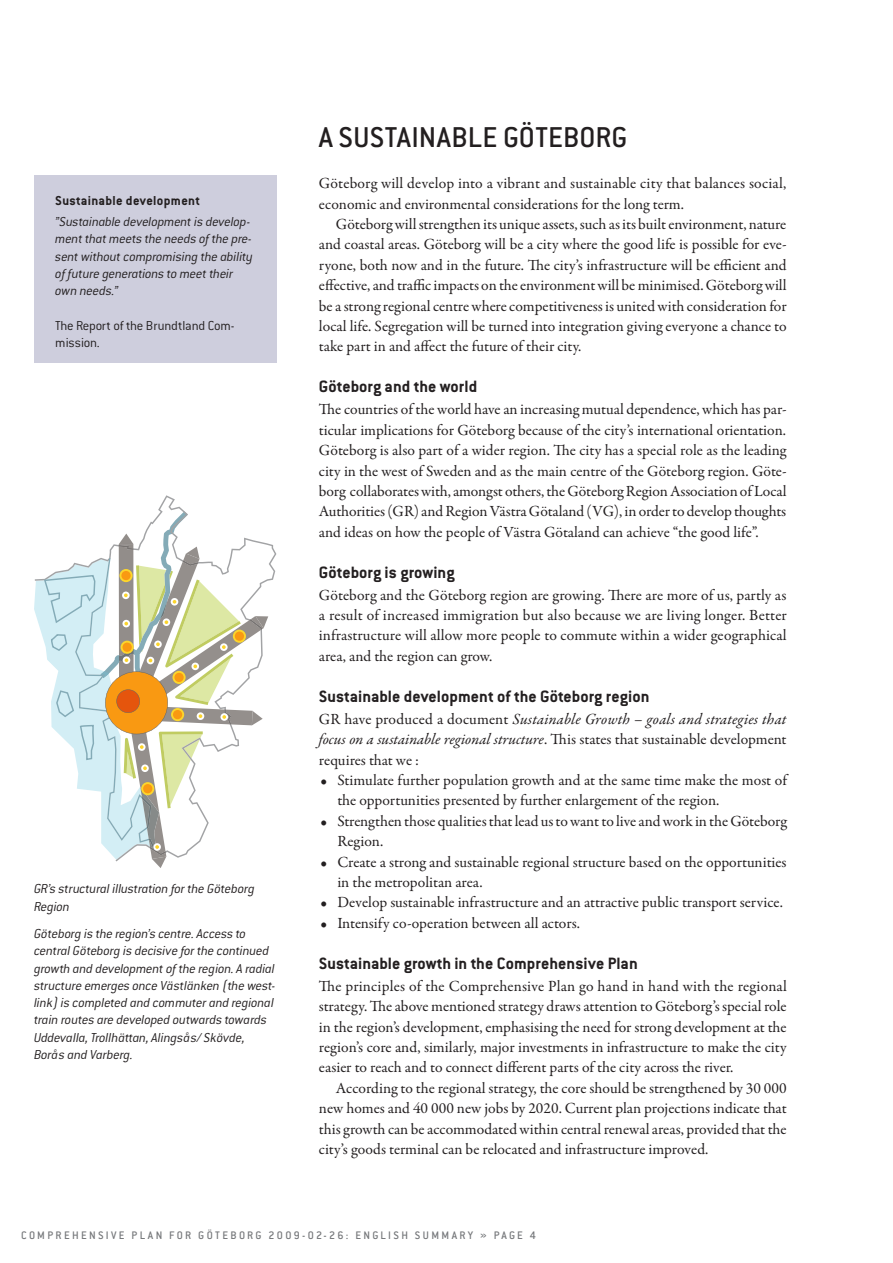
<style>
.page{position:relative;width:893px;height:1263px;background:#fff}
.page>*{position:absolute;margin:0;border:0;box-sizing:border-box;transform-origin:0 0}
.t1{font:500 31.5px "Conduit ITC Std";letter-spacing:.005em;color:#231f20}
.t2{font:700 18px "Conduit ITC Std";letter-spacing:.005em;color:#231f20}
.t3{font:15.6px/20.4px "Garamond Premr Pro";color:#231f20;text-align:justify}
.t4{font:italic 15.6px/20.4px "Garamond Premr Pro";letter-spacing:.01em;color:#231f20;text-align:justify}
.t5{font:italic 300 14.25px/17.2px "Conduit ITC Std";letter-spacing:-.015em;color:#231f20}
.t6{font:300 14.25px/17.2px "Conduit ITC Std";letter-spacing:-.015em;color:#231f20}
.t7{font:700 14.25px "Conduit ITC Std";letter-spacing:.025em;color:#231f20}
.t8{font:500 12px "Conduit ITC Std";letter-spacing:.19em;color:#76787b}
.s1{font-style:normal}
</style>
<div class="page">
<div style="left:34px;top:175px;width:242px;height:188px;background:#cecedd"></div>
<svg style="left:34px;top:511px;width:234px;height:357px"></svg>
<p class="t7" style="left:55px;top:192px;width:146px">Sustainable development</p>
<p class="t5" style="left:55px;top:213px;width:199px">”Sustainable development is develop&shy;ment that meets the needs of the pre&shy;sent without compromising the ability of future generations to meet their own needs.”</p>
<p class="t6" style="left:55px;top:316px;width:181px">The Report of the Brundtland Com&shy;mission.</p>
<p class="t5" style="left:34px;top:880px;width:222px">GR’s structural illustration for the Göteborg<br>Region</p>
<p class="t5" style="left:34px;top:925px;width:243px">Göteborg is the region’s centre. Access to central Göteborg is decisive for the continued growth and development of the region. A radial structure emerges once Västlänken (the west&shy;link) is completed and commuter and regional train routes are developed outwards towards Uddevalla, Trollhättan, Alingsås/ Skövde, Borås and Varberg.</p>
<h1 class="t1" style="left:319px;top:119px;width:307px">A SUSTAINABLE GÖTEBORG</h1>
<p class="t3" style="left:319px;top:173px;width:469px">Göteborg will develop into a vibrant and sustainable city that balances social, economic and environmental considerations for the long term.</p>
<p class="t3" style="left:319px;top:214px;width:469px;text-indent:17px">Göteborg will strengthen its unique assets, such as its built environment, nature and coastal areas. Göteborg will be a city where the good life is possible for eve&shy;ryone, both now and in the future. The city’s infrastructure will be efficient and effective, and traffic impacts on the environment will be minimised. Göteborg will be a strong regional centre where competitiveness is united with consideration for local life. Segregation will be turned into integration giving everyone a chance to take part in and affect the future of their city.</p>
<p class="t2" style="left:319px;top:376px;width:160px">Göteborg and the world</p>
<p class="t3" style="left:319px;top:400px;width:469px">The countries of the world have an increasing mutual dependence, which has par&shy;ticular implications for Göteborg because of the city’s international orientation.<br>Göteborg is also part of a wider region. The city has a special role as the leading city in the west of Sweden and as the main centre of the Göteborg region. Göte&shy;borg collaborates with, amongst others, the Göteborg Region Association of Local Authorities (GR) and Region Västra Götaland (VG), in order to develop thoughts and ideas on how the people of Västra Götaland can achieve “the good life”.</p>
<p class="t2" style="left:319px;top:561px;width:137px">Göteborg is growing</p>
<p class="t3" style="left:319px;top:585px;width:469px">Göteborg and the Göteborg region are growing. There are more of us, partly as a result of increased immigration but also because we are living longer. Better infrastructure will allow more people to commute within a wider geographical area, and the region can grow.</p>
<p class="t2" style="left:319px;top:685px;width:332px">Sustainable development of the Göteborg region</p>
<p class="t4" style="left:319px;top:709px;width:469px"><span class="s1">GR have produced a document</span> Sustainable Growth – goals and strategies that focus on a sustainable regional structure<span class="s1">. This states that sustainable development requires that we :</span></p>
<p class="t3" style="left:337px;top:770px;width:451px;text-align:left">Stimulate further population growth and at the same time make the most of the opportunities presented by further enlargement of the region.<br>Strengthen those qualities that lead us to want to live and work in the Göteborg Region.<br>Create a strong and sustainable regional structure based on the opportunities in the metropolitan area.<br>Develop sustainable infrastructure and an attractive public transport service.<br>Intensify co-operation between all actors.</p>
<p class="t2" style="left:319px;top:952px;width:320px">Sustainable growth in the Comprehensive Plan</p>
<p class="t3" style="left:319px;top:976px;width:469px">The principles of the Comprehensive Plan go hand in hand with the regional strategy. The above mentioned strategy draws attention to Göteborg’s special role in the region’s development, emphasising the need for strong development at the region’s core and, similarly, major investments in infrastructure to make the city easier to reach and to connect different parts of the city across the river.</p>
<p class="t3" style="left:319px;top:1078px;width:469px;text-indent:17px">According to the regional strategy, the core should be strengthened by 30 000 new homes and 40 000 new jobs by 2020. Current plan projections indicate that this growth can be accommodated within central renewal areas, provided that the city’s goods terminal can be relocated and infrastructure improved.</p>
<p class="t3" style="left:320px;top:770px;width:8px">•</p>
<p class="t3" style="left:320px;top:811px;width:8px">•</p>
<p class="t3" style="left:320px;top:852px;width:8px">•</p>
<p class="t3" style="left:320px;top:893px;width:8px">• •</p>
<p class="t8" style="left:21px;top:1228px;width:503px">COMPREHENSIVE PLAN FOR GÖTEBORG 2009-02-26: ENGLISH SU MMARY » PAGE</p>
</div>
